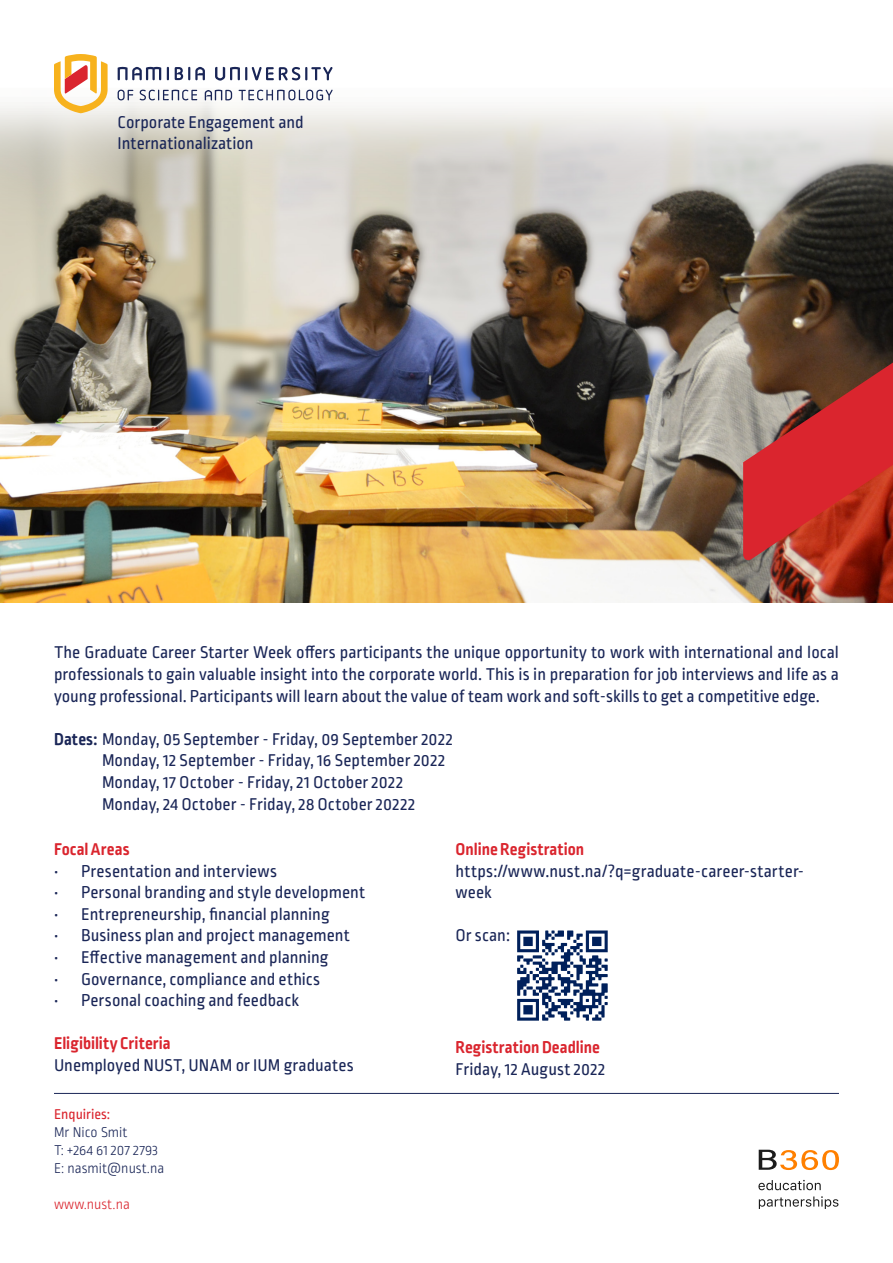
<style>
.page{position:relative;width:893px;height:1263px;background:#fff}
.page>*{position:absolute;margin:0;border:0;box-sizing:border-box;transform-origin:0 0}
.t1{font:18px/21.6px "Ropa Soft Pro";color:#1a2657}
.t2{font:700 18px "Ropa Soft Pro";color:#da252e}
.t3{font:300 15px "Ropa Soft Pro";color:#1a2657}
.t4{font:300 15px "Ropa Soft Pro";color:#da252e}
.t5{font:15px "Ropa Soft Pro";color:#da252e}
.s1{font-weight:700}
</style>
<div class="page">
<img style="left:0;top:66px;width:893px;height:536px">
<hr style="left:54px;top:1093px;width:785px;height:1px;background:#1a2657">
<svg style="left:743px;top:362px;width:150px;height:199px;background:#b63833"></svg>
<svg style="left:759px;top:1150px;width:80px;height:20px"></svg>
<svg style="left:758px;top:1180px;width:63px;height:10px"></svg>
<svg style="left:759px;top:1196px;width:79px;height:13px"></svg>
<img style="left:517px;top:930px;width:91px;height:91px">
<svg style="left:54px;top:54px;width:54px;height:59px"></svg>
<svg style="left:118px;top:67px;width:215px;height:33px"></svg>
<p class="t1" style="left:118px;top:112px;width:188px">Corporate Engagement and<br>Internationalization</p>
<p class="t1" style="left:54px;top:643px;width:786px;text-align:justify">The Graduate Career Starter Week offers participants the unique opportunity to work with international and local professionals to gain valuable insight into the corporate world. This is in preparation for job interviews and life as a young professional. Participants will learn about the value of team work and soft-skills to get a competitive edge.</p>
<p class="t1" style="left:54px;top:729px;width:400px"><span class="s1">Dates:</span> Monday, 05 September - Friday, 09 September 2022</p>
<p class="t1" style="left:102px;top:751px;width:345px">Monday, 12 September - Friday, 16 September 2022</p>
<p class="t1" style="left:102px;top:772px;width:302px">Monday, 17 October - Friday, 21 October 2022</p>
<p class="t1" style="left:102px;top:794px;width:315px">Monday, 24 October - Friday, 28 October 20222</p>
<p class="t2" style="left:54px;top:839px;width:77px">Focal Areas</p>
<p class="t1" style="left:54px;top:861px;width:225px">• Presentation and interviews</p>
<p class="t1" style="left:54px;top:882px;width:313px">• Personal branding and style development</p>
<p class="t1" style="left:54px;top:904px;width:277px">• Entrepreneurship, financial planning</p>
<p class="t1" style="left:54px;top:926px;width:297px">• Business plan and project management</p>
<p class="t1" style="left:54px;top:947px;width:276px">• Effective management and planning</p>
<p class="t1" style="left:54px;top:969px;width:268px">• Governance, compliance and ethics</p>
<p class="t1" style="left:54px;top:990px;width:247px">• Personal coaching and feedback</p>
<p class="t2" style="left:54px;top:1033px;width:118px">Eligibility Criteria</p>
<p class="t1" style="left:54px;top:1055px;width:301px">Unemployed NUST, UNAM or IUM graduates</p>
<p class="t2" style="left:455px;top:839px;width:130px">Online Registration</p>
<p class="t1" style="left:455px;top:861px;width:350px">https://www.nust.na/?q=graduate-career-starter&shy;week</p>
<p class="t1" style="left:455px;top:926px;width:56px">Or scan:</p>
<p class="t2" style="left:455px;top:1037px;width:146px">Registration Deadline</p>
<p class="t1" style="left:455px;top:1059px;width:151px">Friday, 12 August 2022</p>
<p class="t5" style="left:54px;top:1106px;width:58px">Enquiries:</p>
<p class="t3" style="left:54px;top:1124px;width:75px">Mr Nico Smit</p>
<p class="t3" style="left:54px;top:1142px;width:105px">T: +264 61 207 2793</p>
<p class="t3" style="left:54px;top:1160px;width:112px">E: nasmit@nust.na</p>
<p class="t4" style="left:54px;top:1196px;width:77px">www.nust.na</p>
</div>
